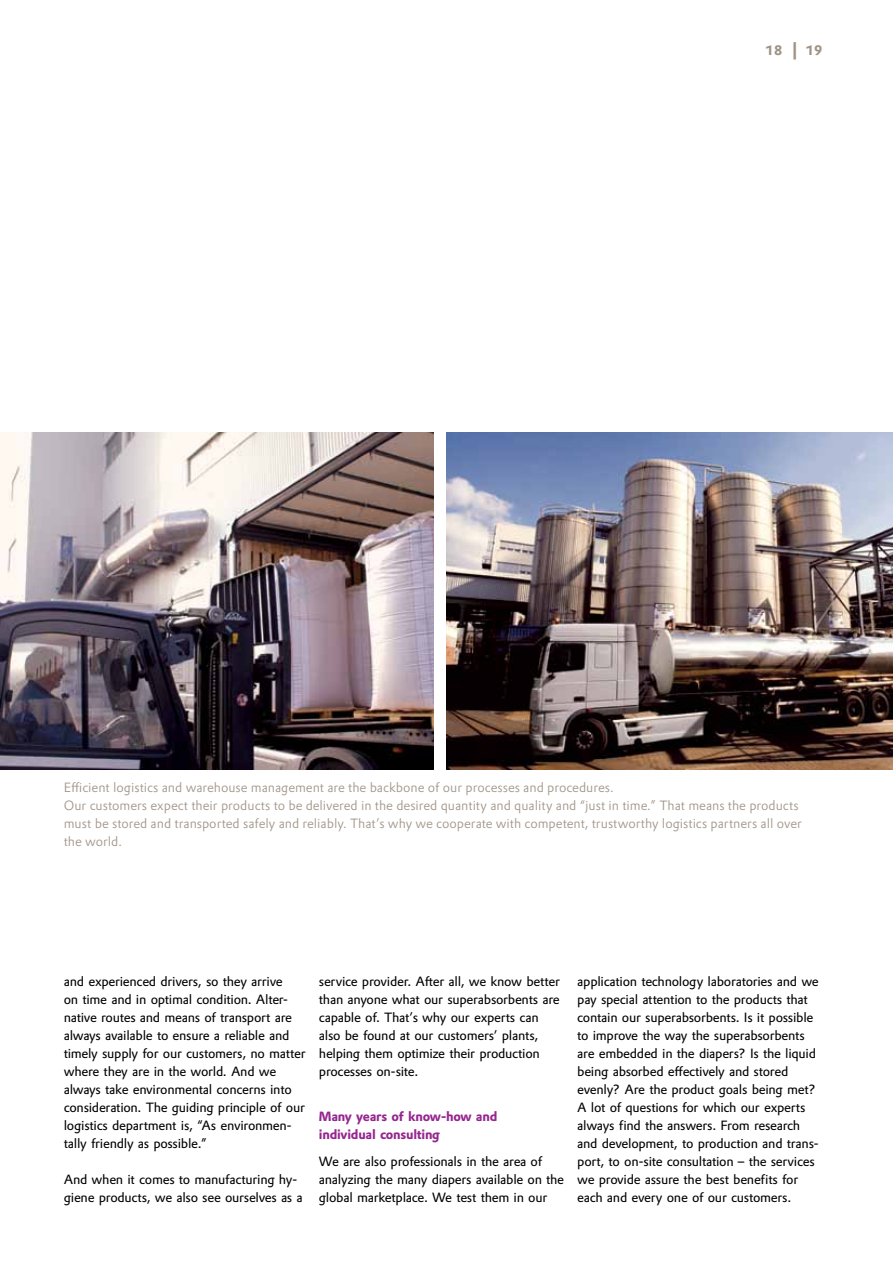
<style>
.page{position:relative;width:893px;height:1263px;background:#fff}
.page>*{position:absolute;margin:0;border:0;box-sizing:border-box;transform-origin:0 0}
.t1{font:700 13.5px "Evonik Prokyon";color:#a09386}
.t2{font:13.2px/18px "Evonik Prokyon";letter-spacing:-.02em;color:#000}
.t3{font:300 13.2px/18px "Evonik Prokyon";color:#a09386}
.t4{font:700 13.2px/18px "Evonik Prokyon";letter-spacing:-.02em;color:#95268f}
.s1{font-size:18px}
</style>
<div class="page">
<img style="left:446px;top:432px;width:447px;height:338px">
<img style="left:0;top:432px;width:434px;height:338px">
<p class="t1" style="left:766px;top:39px;width:58px">18 <span class="s1">|</span> 19</p>
<p class="t3" style="left:64px;top:778px;width:740px">Efficient logistics and warehouse management are the backbone of our processes and procedures.<br>Our customers expect their products to be delivered in the desired quantity and quality and “just in time.” That means the products must be stored and transported safely and reliably. That’s why we cooperate with competent, trustworthy logistics partners all over the world.</p>
<p class="t2" style="left:64px;top:971px;width:243px">and experienced drivers, so they arrive<br>on time and in optimal condition. Alter&shy;native routes and means of transport are always available to ensure a reliable and timely supply for our customers, no matter where they are in the world. And we always take environmental concerns into consideration. The guiding principle of our logistics department is, “As environmen&shy;tally friendly as possible.”</p>
<p class="t2" style="left:64px;top:1169px;width:240px">And when it comes to manufacturing hy&shy;giene products, we also see ourselves as a</p>
<p class="t2" style="left:319px;top:971px;width:243px">service provider. After all, we know better than anyone what our superabsorbents are capable of. That’s why our experts can also be found at our customers’ plants, helping them optimize their production processes on-site.</p>
<p class="t4" style="left:319px;top:1106px;width:180px">Many years of know-how and individual consulting</p>
<p class="t2" style="left:319px;top:1151px;width:247px">We are also professionals in the area of analyzing the many diapers available on the global marketplace. We test them in our</p>
<p class="t2" style="left:577px;top:971px;width:243px">application technology laboratories and we pay special attention to the products that contain our superabsorbents. Is it possible to improve the way the superabsorbents are embedded in the diapers? Is the liquid being absorbed effectively and stored evenly? Are the product goals being met?<br>A lot of questions for which our experts always find the answers. From research and development, to production and trans&shy;port, to on-site consultation – the services we provide assure the best benefits for each and every one of our customers.</p>
</div>
